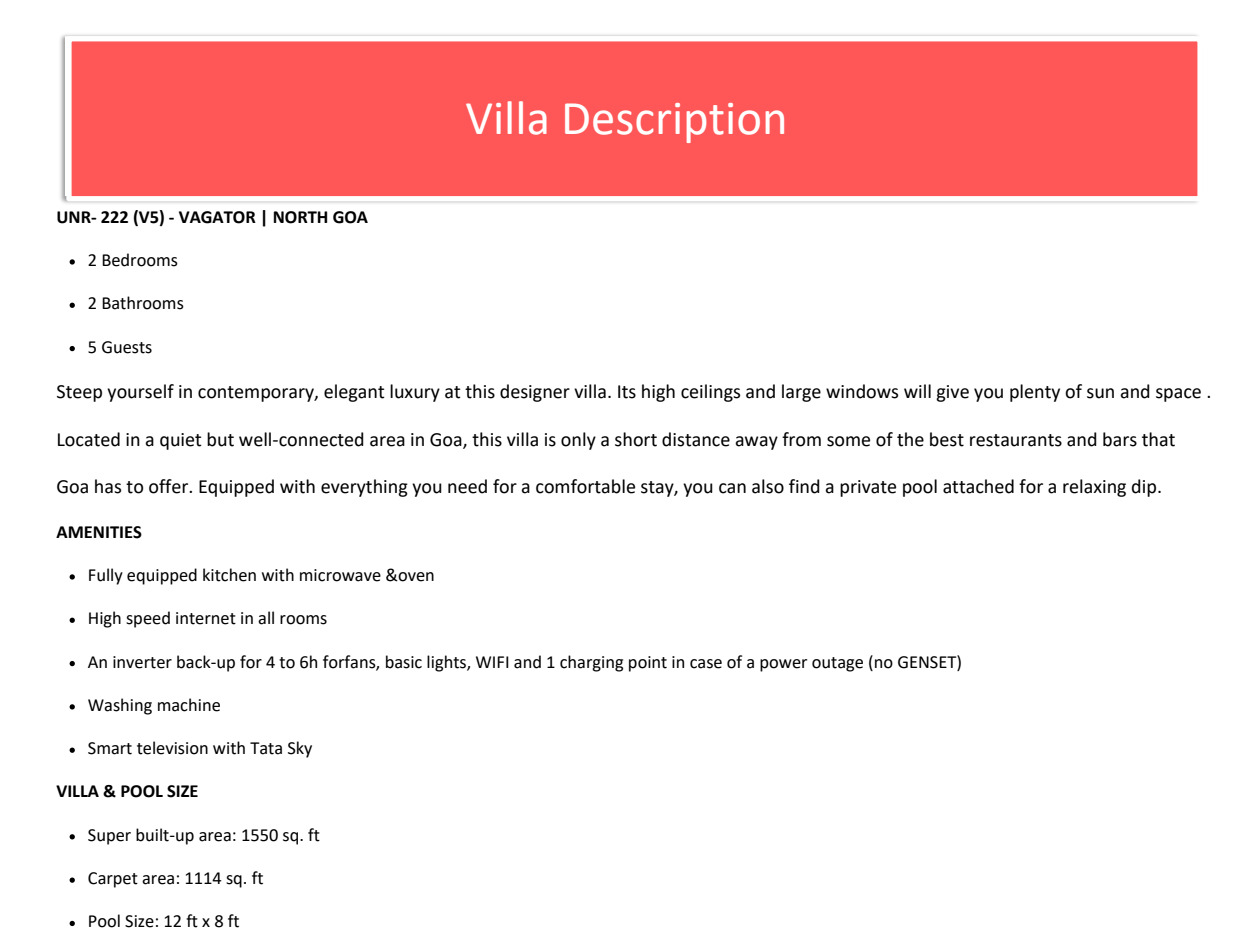
<style>
.page{position:relative;width:1260px;height:945px;background:#fff}
.page>*{position:absolute;margin:0;border:0;box-sizing:border-box;transform-origin:0 0}
.t1{font:48.82px "Calibri";color:#fff}
.t2{font:20.12px "Calibri";color:#000}
.t3{font:700 18.55px "Calibri";color:#000}
.t4{font:18.38px "Calibri";color:#000}
.t5{font:700 18.38px "Calibri";color:#000}
</style>
<div class="page">
<img style="left:60px;top:34px;width:1138px;height:170px">
<img style="left:339px;top:201px;width:597px;height:3px">
<div style="left:69px;top:39px;width:1131px;height:160px;background:#ff5757"></div>
<div style="left:66px;top:36px;width:1137px;height:165px;border:5px solid #fff"></div>
<svg style="left:70px;top:259px;width:5px;height:6px"></svg>
<svg style="left:70px;top:303px;width:5px;height:5px"></svg>
<svg style="left:70px;top:346px;width:5px;height:5px"></svg>
<svg style="left:70px;top:574px;width:5px;height:6px"></svg>
<svg style="left:70px;top:618px;width:5px;height:5px"></svg>
<svg style="left:70px;top:661px;width:5px;height:5px"></svg>
<svg style="left:70px;top:704px;width:5px;height:6px"></svg>
<svg style="left:70px;top:748px;width:5px;height:5px"></svg>
<svg style="left:70px;top:834px;width:5px;height:5px"></svg>
<svg style="left:70px;top:878px;width:5px;height:5px"></svg>
<svg style="left:70px;top:921px;width:5px;height:5px"></svg>
<p class="t5" style="left:56px;top:209px;width:313px">UNR- 222 (V5) - VAGATOR | NORTH GOA</p>
<p class="t4" style="left:88px;top:252px;width:92px">2 Bedrooms</p>
<p class="t4" style="left:88px;top:295px;width:98px">2 Bathrooms</p>
<p class="t4" style="left:88px;top:339px;width:66px">5 Guests</p>
<p class="t1" style="left:465px;top:98px;width:324px">Villa Description</p>
<p class="t2" style="left:56px;top:383px;width:1157px">Steep yourself in contemporary, elegant luxury at this designer villa. Its high ceilings and large windows will give you plenty of sun and space .</p>
<p class="t2" style="left:56px;top:431px;width:1121px">Located in a quiet but well-connected area in Goa, this villa is only a short distance away from some of the best restaurants and bars that</p>
<p class="t2" style="left:56px;top:478px;width:1107px">Goa has to offer. Equipped with everything you need for a comfortable stay, you can also find a private pool attached for a relaxing dip.</p>
<p class="t3" style="left:56px;top:524px;width:87px">AMENITIES</p>
<p class="t4" style="left:88px;top:567px;width:349px">Fully equipped kitchen with microwave &amp;oven</p>
<p class="t4" style="left:88px;top:610px;width:241px">High speed internet in all rooms</p>
<p class="t4" style="left:88px;top:654px;width:876px">An inverter back-up for 4 to 6h forfans, basic lights, WIFI and 1 charging point in case of a power outage (no GENSET)</p>
<p class="t4" style="left:88px;top:697px;width:135px">Washing machine</p>
<p class="t4" style="left:88px;top:740px;width:226px">Smart television with Tata Sky</p>
<p class="t5" style="left:56px;top:784px;width:144px">VILLA &amp; POOL SIZE</p>
<p class="t4" style="left:88px;top:827px;width:234px">Super built-up area: 1550 sq. ft</p>
<p class="t4" style="left:88px;top:870px;width:177px">Carpet area: 1114 sq. ft</p>
<p class="t4" style="left:88px;top:914px;width:153px">Pool Size: 12 ft x 8 ft</p>
</div>
